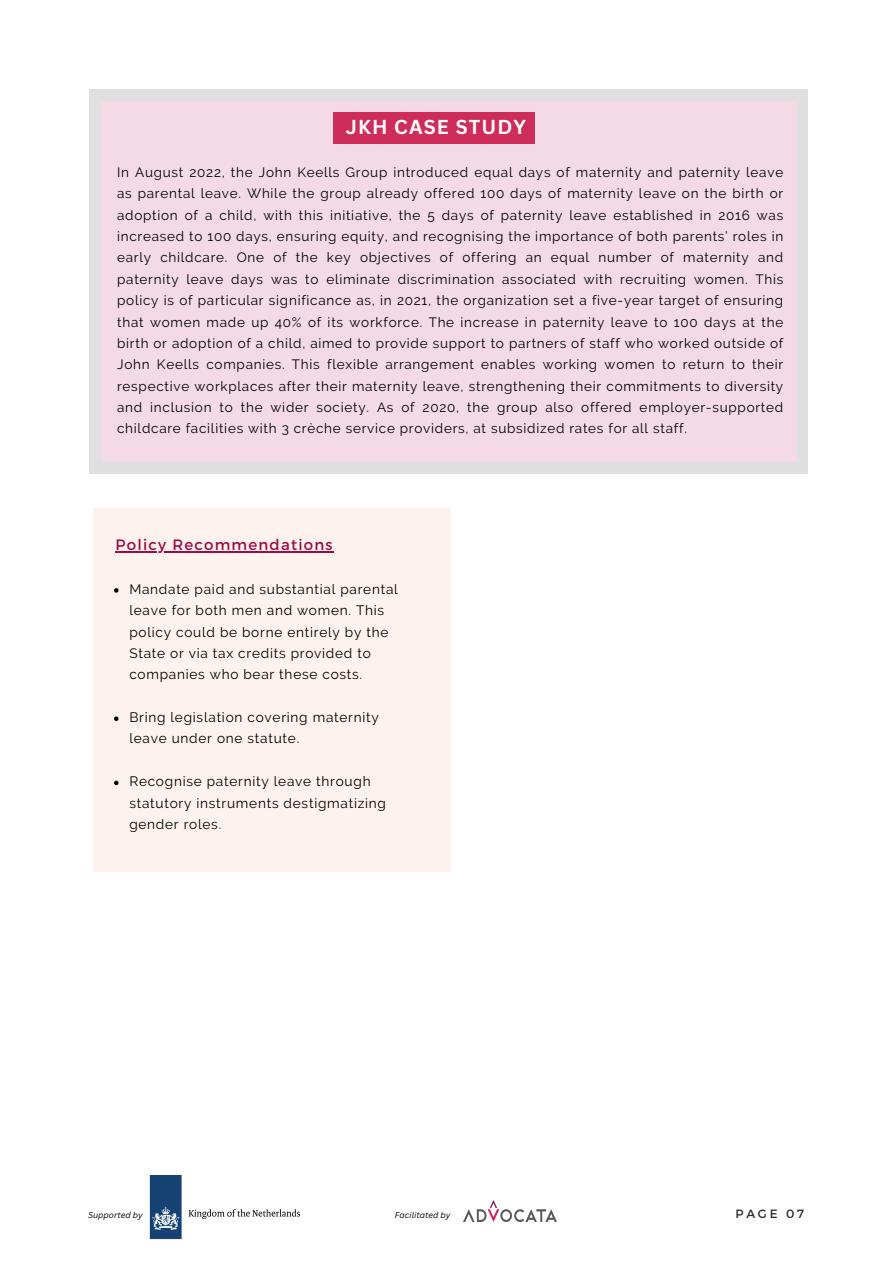
<style>
.page{position:relative;width:893px;height:1264px;background:#fff}
.page>*{position:absolute;margin:0;border:0;box-sizing:border-box;transform-origin:0 0}
.t1{font:700 19.65px "Canva Sans";letter-spacing:.055em;color:#fff}
.t2{font:15px "Montserrat";letter-spacing:.08em;color:#9b0b46}
.t3{font:13.65px/21.3px "Raleway";letter-spacing:.055em;color:#000}
.t4{font:13.5px/21.3px "Raleway";letter-spacing:.055em;color:#000;text-align:justify}
.t5{font:12px "Montserrat";letter-spacing:.23em;color:#2a2a2a}
.t6{font:italic 8.25px "Canva Sans";color:#000}
</style>
<div class="page">
<svg style="left:89px;top:89px;width:718px;height:384px;background:#f2dae3"></svg>
<div style="left:333px;top:112px;width:201px;height:31px;background:#ce2d5c"></div>
<div style="left:93px;top:508px;width:357px;height:363px;background:#fef2ee"></div>
<hr style="left:116px;top:551px;width:218px;height:1px;background:#9b0b46">
<svg style="left:114px;top:588px;width:4px;height:4px"></svg>
<svg style="left:114px;top:716px;width:4px;height:5px"></svg>
<svg style="left:114px;top:780px;width:4px;height:5px"></svg>
<img style="left:149px;top:1175px;width:151px;height:65px">
<img style="left:463px;top:1200px;width:93px;height:21px">
<p class="t1" style="left:345px;top:113px;width:182px">JKH CASE STUDY</p>
<p class="t4" style="left:117px;top:161px;width:667px">In August 2022, the John Keells Group introduced equal days of maternity and paternity leave as parental leave. While the group already offered 100 days of maternity leave on the birth or adoption of a child, with this initiative, the 5 days of paternity leave established in 2016 was increased to 100 days, ensuring equity, and recognising the importance of both parents’ roles in early childcare. One of the key objectives of offering an equal number of maternity and paternity leave days was to eliminate discrimination associated with recruiting women. This policy is of particular significance as, in 2021, the organization set a five-year target of ensuring that women made up 40% of its workforce. The increase in paternity leave to 100 days at the birth or adoption of a child, aimed to provide support to partners of staff who worked outside of John Keells companies. This flexible arrangement enables working women to return to their respective workplaces after their maternity leave, strengthening their commitments to diversity and inclusion to the wider society. As of 2020, the group also offered employer-supported childcare facilities with 3 crèche service providers, at subsidized rates for all staff.</p>
<p class="t2" style="left:116px;top:535px;width:218px">Policy Recommendations</p>
<p class="t3" style="left:129px;top:578px;width:270px">Mandate paid and substantial parental leave for both men and women. This policy could be borne entirely by the State or via tax credits provided to companies who bear these costs.</p>
<p class="t3" style="left:129px;top:706px;width:251px">Bring legislation covering maternity leave under one statute.</p>
<p class="t3" style="left:129px;top:770px;width:258px">Recognise paternity leave through statutory instruments destigmatizing gender roles.</p>
<p class="t6" style="left:88px;top:1209px;width:56px">Supported by</p>
<p class="t6" style="left:395px;top:1209px;width:57px">Facilitated by</p>
<p class="t5" style="left:735px;top:1206px;width:70px">PAGE 07</p>
</div>
